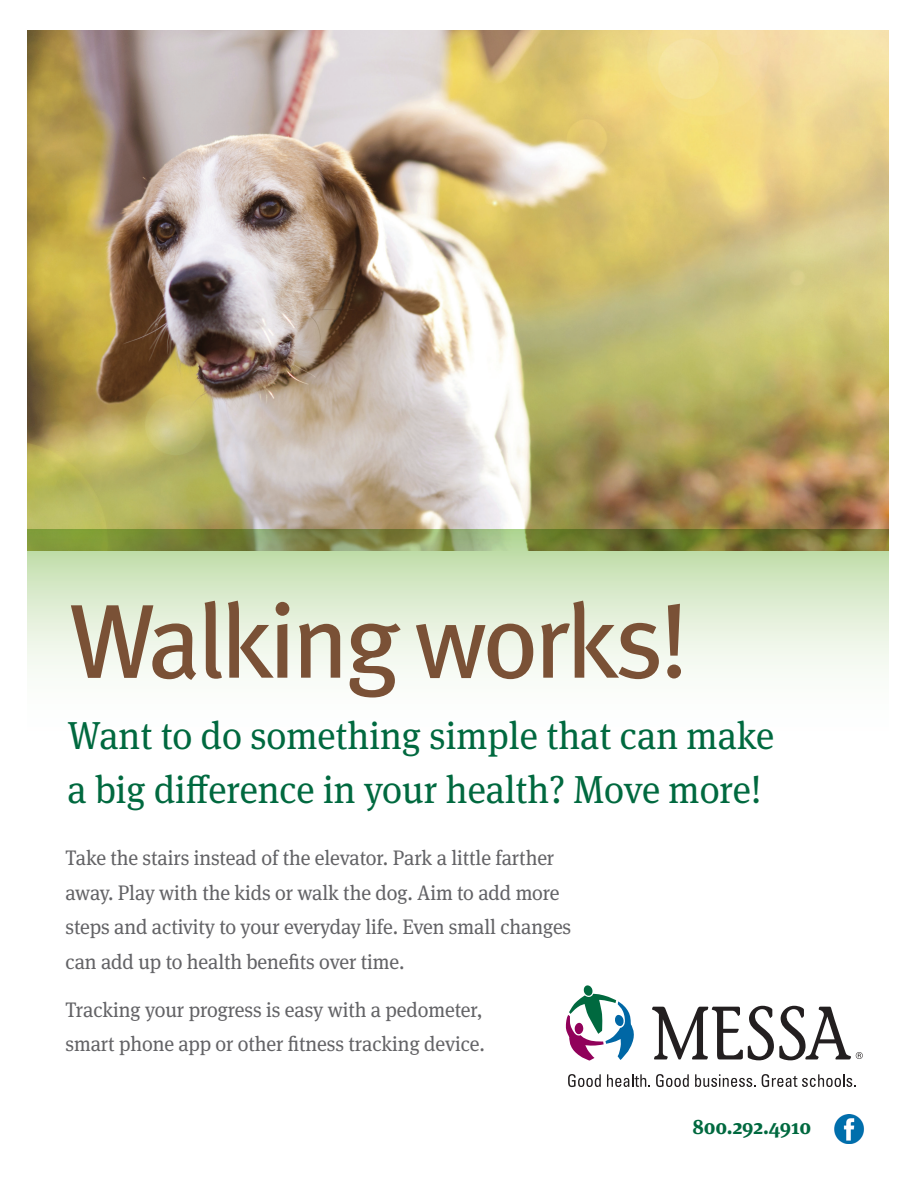
<style>
.page{position:relative;width:918px;height:1188px;background:#fff}
.page>*{position:absolute;margin:0;border:0;box-sizing:border-box;transform-origin:0 0}
.t1{font:105px "Meta Pro";letter-spacing:-.055em;color:#7a5136}
.t2{font:39px/54px "Meta Serif Pro";color:#00693f;scale:.96 1}
.t3{font:21px/34.5px "Meta Serif Pro";letter-spacing:-.005em;color:#636366;scale:.96 1}
.t4{font:700 21px "Meta Serif Pro";letter-spacing:-.005em;color:#00693f;scale:.96 1}
</style>
<div class="page">
<img style="left:27px;top:30px;width:862px;height:499px">
<svg style="left:27px;top:529px;width:862px;height:143px;background:#d0ddbd"></svg>
<svg style="left:566px;top:985px;width:68px;height:76px"></svg>
<svg style="left:652px;top:1006px;width:211px;height:54px"></svg>
<svg style="left:568px;top:1074px;width:33px;height:13px"></svg>
<svg style="left:607px;top:1074px;width:43px;height:13px"></svg>
<svg style="left:656px;top:1074px;width:33px;height:13px"></svg>
<svg style="left:695px;top:1074px;width:61px;height:13px"></svg>
<svg style="left:762px;top:1074px;width:94px;height:13px"></svg>
<img style="left:834px;top:1114px;width:30px;height:30px">
<h1 class="t1" style="left:69px;top:576px;width:622px">Walking works!</h1>
<h2 class="t2" style="left:68px;top:707px;width:738px">Want to do something simple that can make a big difference in your health? Move more!</h2>
<p class="t3" style="left:66px;top:840px;width:528px">Take the stairs instead of the elevator. Park a little farther away. Play with the kids or walk the dog. Aim to add more steps and activity to your everyday life. Even small changes can add up to health benefits over time.</p>
<p class="t3" style="left:66px;top:991px;width:438px">Tracking your progress is easy with a pedometer, smart phone app or other fitness tracking device.</p>
<p class="t4" style="left:692px;top:1110px;width:125px">800.292.4910</p>
</div>
